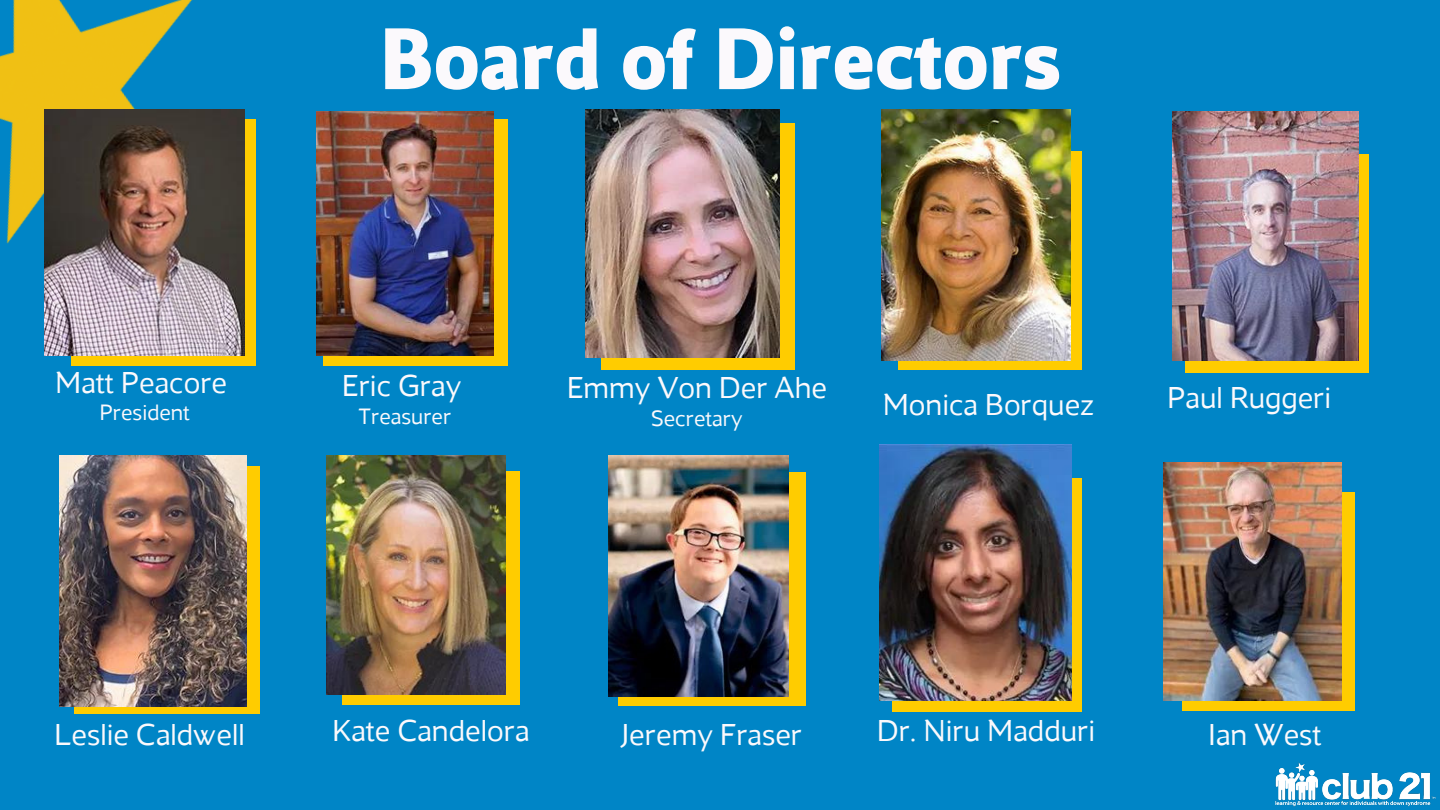
<style>
.page{position:relative;width:1440px;height:810px;background:#0085c6}
.page>*{position:absolute;margin:0;border:0;box-sizing:border-box;transform-origin:0 0}
.t1{font:700 90px "Maya Samuels";color:#fbf9fc}
.t2{font:300 31.3px "Maya Samuels Os F";color:#fbf9fc}
.t3{font:300 23px "Maya Samuels Os F";color:#fbf9fc}
</style>
<div class="page">
<div style="left:892px;top:478px;width:190px;height:234px;background:#fc0"></div>
<img style="left:1275px;top:762px;width:161px;height:45px">
<div style="left:601px;top:123px;width:194px;height:246px;background:#fc0"></div>
<div style="left:71px;top:119px;width:185px;height:247px;background:#fc0"></div>
<div style="left:899px;top:151px;width:183px;height:219px;background:#fc0"></div>
<div style="left:74px;top:466px;width:186px;height:248px;background:#fc0"></div>
<div style="left:342px;top:471px;width:178px;height:233px;background:#fc0"></div>
<div style="left:618px;top:472px;width:188px;height:234px;background:#fc0"></div>
<img style="left:0;top:0;width:245px;height:312px">
<img style="left:45px;top:109px;width:199px;height:246px">
<div style="left:324px;top:119px;width:184px;height:247px;background:#fc0"></div>
<img style="left:316px;top:112px;width:178px;height:244px">
<img style="left:586px;top:109px;width:194px;height:248px">
<img style="left:882px;top:109px;width:188px;height:251px">
<img style="left:59px;top:456px;width:188px;height:250px">
<img style="left:327px;top:456px;width:178px;height:238px">
<img style="left:608px;top:455px;width:180px;height:241px">
<img style="left:880px;top:445px;width:191px;height:255px">
<div style="left:1185px;top:154px;width:183px;height:219px;background:#fc0"></div>
<img style="left:1172px;top:112px;width:186px;height:248px">
<div style="left:1182px;top:492px;width:172px;height:219px;background:#fc0"></div>
<img style="left:1164px;top:463px;width:177px;height:237px">
<h1 class="t1" style="left:379px;top:22px;width:683px">Board of Directors</h1>
<p class="t2" style="left:55px;top:369px;width:174px">Matt Peacore</p>
<p class="t3" style="left:99px;top:403px;width:92px">President</p>
<p class="t2" style="left:883px;top:391px;width:214px">Monica Borquez</p>
<p class="t2" style="left:342px;top:373px;width:121px">Eric Gray</p>
<p class="t3" style="left:359px;top:407px;width:94px">Treasurer</p>
<p class="t2" style="left:567px;top:375px;width:262px">Emmy Von Der Ahe</p>
<p class="t3" style="left:651px;top:409px;width:93px">Secretary</p>
<p class="t2" style="left:1167px;top:385px;width:166px">Paul Ruggeri</p>
<p class="t2" style="left:54px;top:722px;width:192px">Leslie Caldwell</p>
<p class="t2" style="left:332px;top:718px;width:199px">Kate Candelora</p>
<p class="t2" style="left:620px;top:722px;width:184px">Jeremy Fraser</p>
<p class="t2" style="left:877px;top:718px;width:220px">Dr. Niru Madduri</p>
<p class="t2" style="left:1208px;top:722px;width:115px">Ian West</p>
</div>
